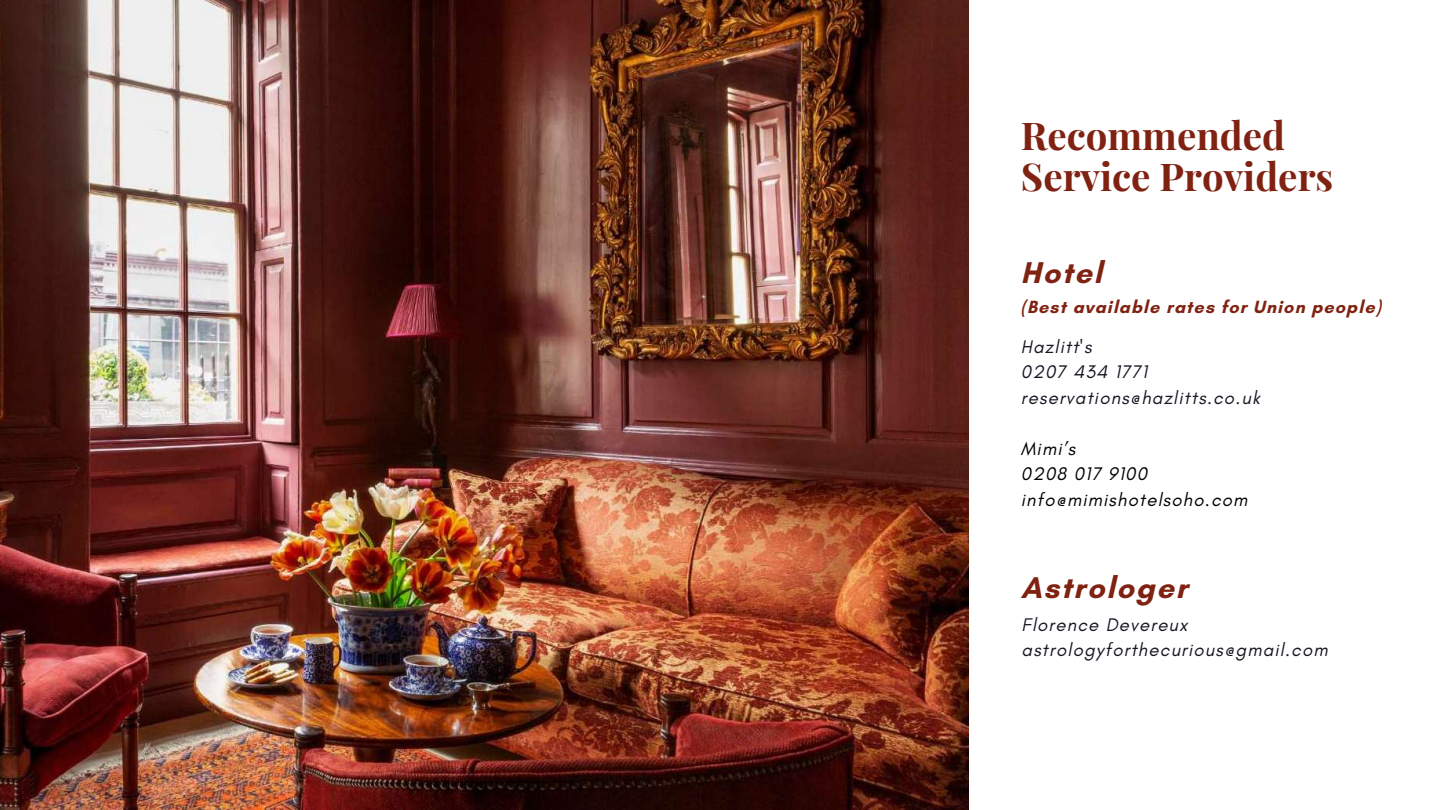
<style>
.page{position:relative;width:1440px;height:810px;background:#fff}
.page>*{position:absolute;margin:0;border:0;box-sizing:border-box;transform-origin:0 0}
.t1{font:700 38.4px/40.5px "Playfair Display";color:#802212}
.t2{font:700 30.6px "Glacial Indifference";letter-spacing:.06em;color:#802212}
.t3{font:italic 18.6px/25.5px "Glacial Indifference";letter-spacing:.06em;color:#161622}
.t4{font:italic 18.6px/25.5px "Glacial Indifference";letter-spacing:.06em;color:#000}
.t5{font:700 18px "Glacial Indifference";letter-spacing:.06em;color:#802212}
</style>
<div class="page">
<img style="left:0;top:0;width:968px;height:810px">
<h1 class="t1" style="left:1021px;top:114px;width:314px">Recommended<br>Service Providers</h1>
<h2 class="t2" style="left:1021px;top:254px;width:83px">Hotel</h2>
<p class="t5" style="left:1021px;top:296px;width:362px">(Best available rates for Union people)</p>
<p class="t3" style="left:1021px;top:333px;width:240px">Hazlitt's<br>0207 434 1771 reservations@hazlitts.co.uk</p>
<p class="t4" style="left:1021px;top:435px;width:228px">Mimi’s<br>0208 017 9100 info@mimishotelsoho.com</p>
<h2 class="t2" style="left:1021px;top:569px;width:168px">Astrologer</h2>
<p class="t3" style="left:1022px;top:612px;width:308px">Florence Devereux astrologyforthecurious@gmail.com</p>
</div>
